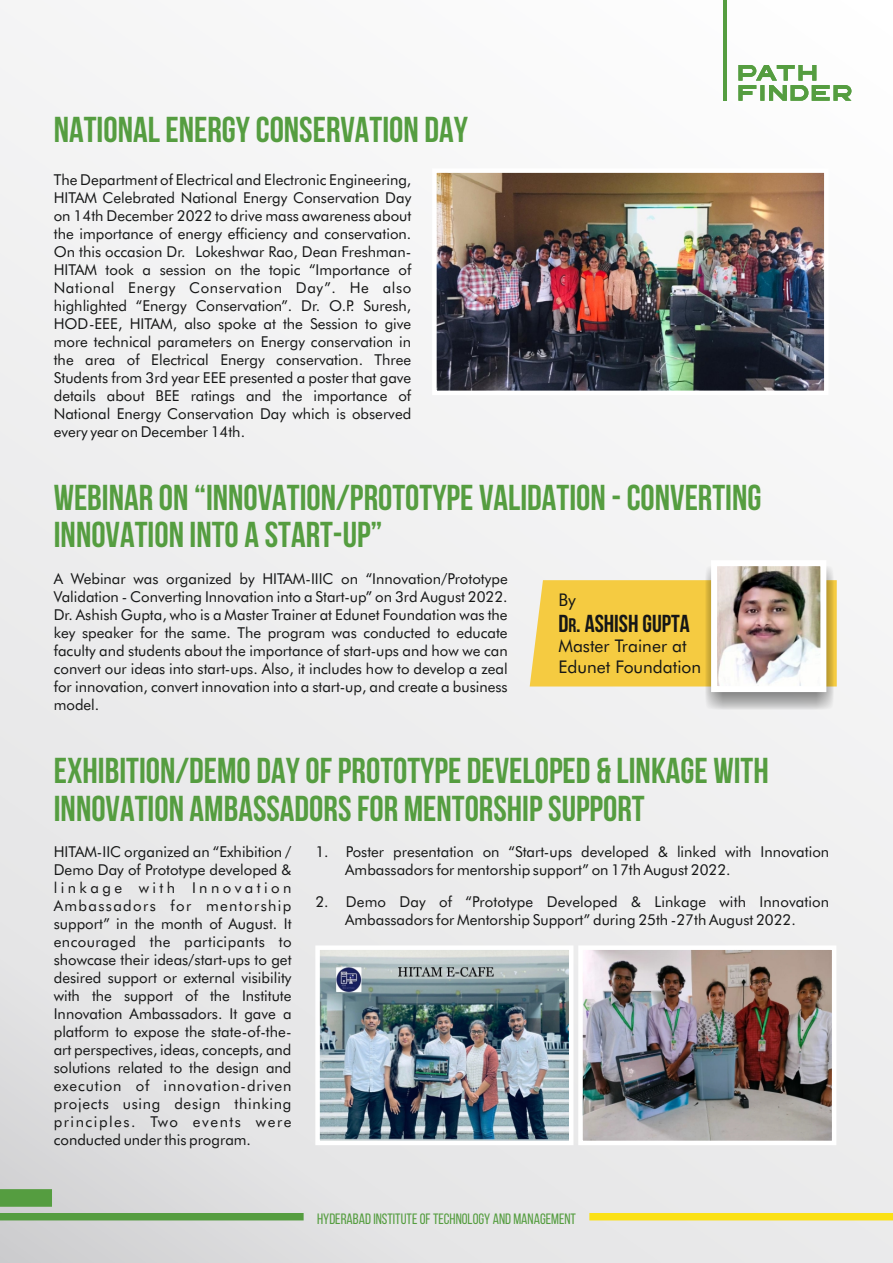
<style>
.page{position:relative;width:893px;height:1263px;background:#fff}
.page>*{position:absolute;margin:0;border:0;box-sizing:border-box;transform-origin:0 0}
.t1{font:700 36px/37.5px "Bebas Neue";color:#559d40}
.t2{font:700 24.6px "Bebas Neue";color:#151616}
.t3{font:17.4px/21px "Futura BT";color:#151616}
.t4{font:15px/18px "Futura BT";color:#151616;text-align:justify}
.t5{font:15px "Bebas Neue";color:#559d40}
.s1{font-size:19.65px}
</style>
<div class="page">
<div style="left:0;top:0;width:893px;height:1263px;background:linear-gradient(to bottom,#fafafa,#e2e2e3)"></div>
<svg style="left:0;top:1189px;width:52px;height:18px"></svg>
<img style="left:437px;top:173px;width:386px;height:217px">
<div style="left:432px;top:168px;width:396px;height:227px;border:4px solid #fff"></div>
<div style="left:530px;top:580px;width:307px;height:106px;background:#f5cb41"></div>
<div style="left:703px;top:563px;width:132px;height:150px;background:#151616;opacity:.49"></div>
<img style="left:718px;top:567px;width:101px;height:118px">
<div style="left:711px;top:560px;width:115px;height:132px;border:6px solid #fff"></div>
<img style="left:320px;top:950px;width:248px;height:190px">
<div style="left:315px;top:945px;width:258px;height:200px;border:4px solid #fff"></div>
<img style="left:583px;top:950px;width:248px;height:190px">
<div style="left:578px;top:945px;width:258px;height:200px;border:4px solid #fff"></div>
<svg style="left:738px;top:65px;width:113px;height:36px"></svg>
<hr style="left:723px;top:0;width:4px;height:101px;background:#559d40">
<div style="left:0;top:1213px;width:304px;height:7px;background:#559d40"></div>
<div style="left:589px;top:1213px;width:304px;height:7px;background:#fbe116"></div>
<h1 class="t1" style="left:54px;top:114px;width:416px">NATIONAL ENERGY CONSERVATION DAY</h1>
<p class="t4" style="left:54px;top:172px;width:359px">The Department of Electrical and Electronic Engineering, HITAM Celebrated National Energy Conservation Day on 14th December 2022 to drive mass awareness about the importance of energy efficiency and conservation.<br>On this occasion Dr. Lokeshwar Rao, Dean Freshman-HITAM took a session on the topic “Importance of National Energy Conservation Day”. He also highlighted “Energy Conservation”. Dr. O.P. Suresh, HOD-EEE, HITAM, also spoke at the Session to give more technical parameters on Energy conservation in the area of Electrical Energy conservation. Three Students from 3rd year EEE presented a poster that gave details about BEE ratings and the importance of National Energy Conservation Day which is observed every year on December 14th.</p>
<h1 class="t1" style="left:54px;top:482px;width:709px">WEBINAR ON “INNOVATION/PROTOTYPE VALIDATION - CONVERTING<br>INNOVATION INTO A START-UP”</h1>
<p class="t4" style="left:54px;top:571px;width:455px">A Webinar was organized by HITAM-IIIC on “Innovation/Prototype Validation - Converting Innovation into a Start-up” on 3rd August 2022.<br>Dr. Ashish Gupta, who is a Master Trainer at Edunet Foundation was the key speaker for the same. The program was conducted to educate faculty and students about the importance of start-ups and how we can convert our ideas into start-ups. Also, it includes how to develop a zeal for innovation, convert innovation into a start-up, and create a business model.</p>
<p class="t3" style="left:558px;top:590px;width:19px">By</p>
<h2 class="t2" style="left:558px;top:613px;width:133px">D<span class="s1">R</span>. ASHISH GUPTA</h2>
<p class="t3" style="left:558px;top:637px;width:144px">Master Trainer at<br>Edunet Foundation</p>
<h1 class="t1" style="left:54px;top:756px;width:716px">EXHIBITION/DEMO DAY OF PROTOTYPE DEVELOPED &amp; LINKAGE WITH<br>INNOVATION AMBASSADORS FOR MENTORSHIP SUPPORT</h1>
<p class="t4" style="left:54px;top:844px;width:239px">HITAM-IIC organized an “Exhibition / Demo Day of Prototype developed &amp; linkage with Innovation Ambassadors for mentorship support” in the month of August. It encouraged the participants to showcase their ideas/start-ups to get desired support or external visibility with the support of the Institute Innovation Ambassadors. It gave a platform to expose the state-of-the&shy;art perspectives, ideas, concepts, and solutions related to the design and execution of innovation-driven projects using design thinking principles. Two events were conducted under this program.</p>
<p class="t4" style="left:345px;top:844px;width:485px;text-indent:-30px">1. Poster presentation on “Start-ups developed &amp; linked with Innovation<br>Ambassadors for mentorship support” on 17th August 2022.</p>
<p class="t4" style="left:315px;top:894px;width:515px;text-align:center">2. Demo Day of “Prototype Developed &amp; Linkage with Innovation<br>Ambassadors for Mentorship Support” during 25th -27th August 2022.</p>
<p class="t5" style="left:317px;top:1213px;width:260px">HYDERABAD INSTITUTE OF TECHNOLOGY AND MANAGEMENT</p>
</div>
